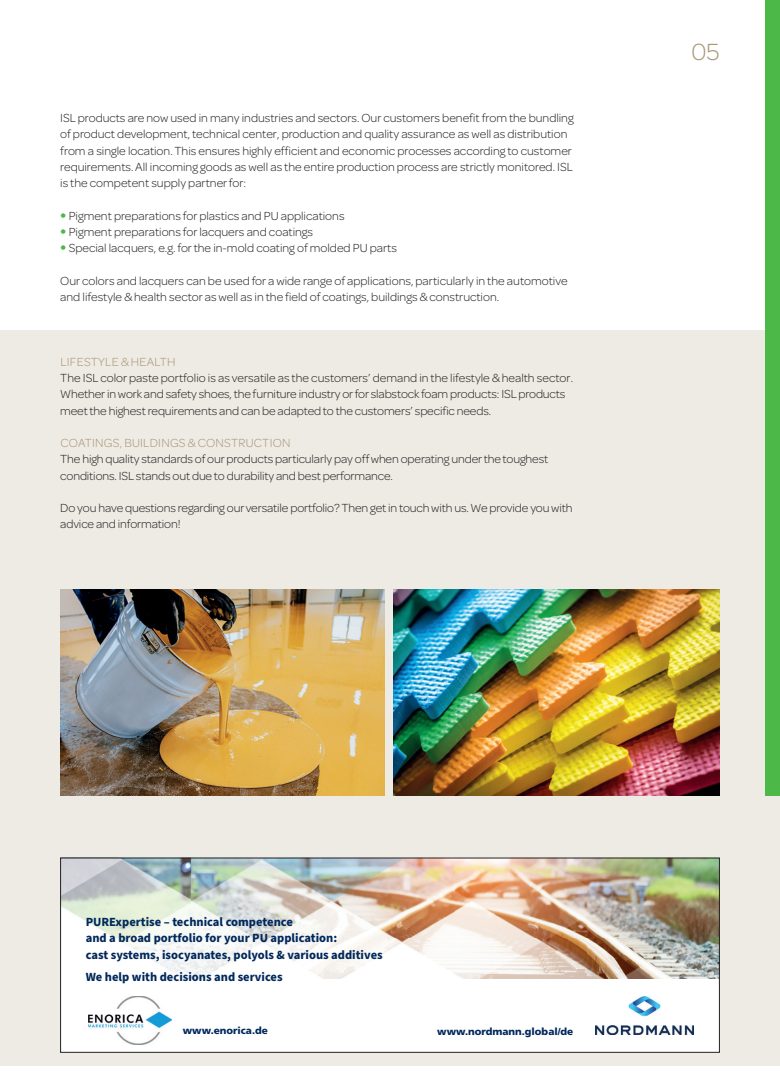
<style>
.page{position:relative;width:780px;height:1081px;background:#fff}
.page>*{position:absolute;margin:0;border:0;box-sizing:border-box;transform-origin:0 0}
.t1{font:300 25px "Omnes";color:#a99677}
.t2{font:300 12.5px/16.2px "Omnes";color:#231f20}
.t3{font:700 12.5px/16.2px "Source Sans Pro";color:#00285b}
.t4{font:300 12.5px "Omnes";letter-spacing:.02em;color:#a99677}
.t5{font:900 10px "Frutiger LT Std";color:#00285b}
.s1{font-family:"Helvetica Neue LT Std";color:#4cb848}
</style>
<div class="page">
<div style="left:0;top:330px;width:780px;height:751px;background:#eeeae4"></div>
<div style="left:60px;top:857px;width:659px;height:195px;background:#fff"></div>
<img style="left:62px;top:859px;width:655px;height:119px">
<img style="left:88px;top:996px;width:84px;height:49px">
<img style="left:595px;top:996px;width:98px;height:39px">
<div style="left:765px;top:0;width:15px;height:795px;background:#4cb848"></div>
<img style="left:60px;top:589px;width:324px;height:206px">
<img style="left:393px;top:589px;width:326px;height:206px">
<div style="left:0;top:1067px;width:780px;height:14px;background:#fff"></div>
<p class="t2" style="left:60px;top:109px;width:515px">ISL products are now used in many industries and sectors. Our customers benefit from the bundling of product development, technical center, production and quality assurance as well as distribution from a single location. This ensures highly efficient and economic processes according to customer requirements. All incoming goods as well as the entire production process are strictly monitored. ISL is the competent supply partner for:</p>
<p class="t2" style="left:60px;top:207px;width:286px"><span class="s1">•</span> Pigment preparations for plastics and PU applications</p>
<p class="t2" style="left:60px;top:223px;width:254px"><span class="s1">•</span> Pigment preparations for lacquers and coatings</p>
<p class="t2" style="left:60px;top:239px;width:338px"><span class="s1">•</span> Special lacquers, e.g. for the in-mold coating of molded PU parts</p>
<p class="t2" style="left:60px;top:272px;width:509px">Our colors and lacquers can be used for a wide range of applications, particularly in the automotive and lifestyle &amp; health sector as well as in the field of coatings, buildings &amp; construction.</p>
<p class="t4" style="left:60px;top:353px;width:116px">LIFESTYLE &amp; HEALTH</p>
<p class="t2" style="left:60px;top:369px;width:514px">The ISL color paste portfolio is as versatile as the customers’ demand in the lifestyle &amp; health sector.<br>Whether in work and safety shoes, the furniture industry or for slabstock foam products: ISL products meet the highest requirements and can be adapted to the customers’ specific needs.</p>
<p class="t4" style="left:60px;top:435px;width:232px">COATINGS, BUILDINGS &amp; CONSTRUCTION</p>
<p class="t2" style="left:60px;top:450px;width:489px">The high quality standards of our products particularly pay off when operating under the toughest conditions. ISL stands out due to durability and best performance.</p>
<p class="t2" style="left:60px;top:499px;width:514px">Do you have questions regarding our versatile portfolio? Then get in touch with us. We provide you with advice and information!</p>
<p class="t1" style="left:691px;top:35px;width:30px">05</p>
<p class="t3" style="left:86px;top:914px;width:298px">PURExpertise – technical competence<br>and a broad portfolio for your PU application:<br>cast systems, isocyanates, polyols &amp; various additives</p>
<p class="t3" style="left:86px;top:969px;width:198px">We help with decisions and services</p>
<p class="t5" style="left:183px;top:1024px;width:87px">www.enorica.de</p>
<p class="t5" style="left:437px;top:1025px;width:138px">www.nordmann.global/de</p>
</div>
